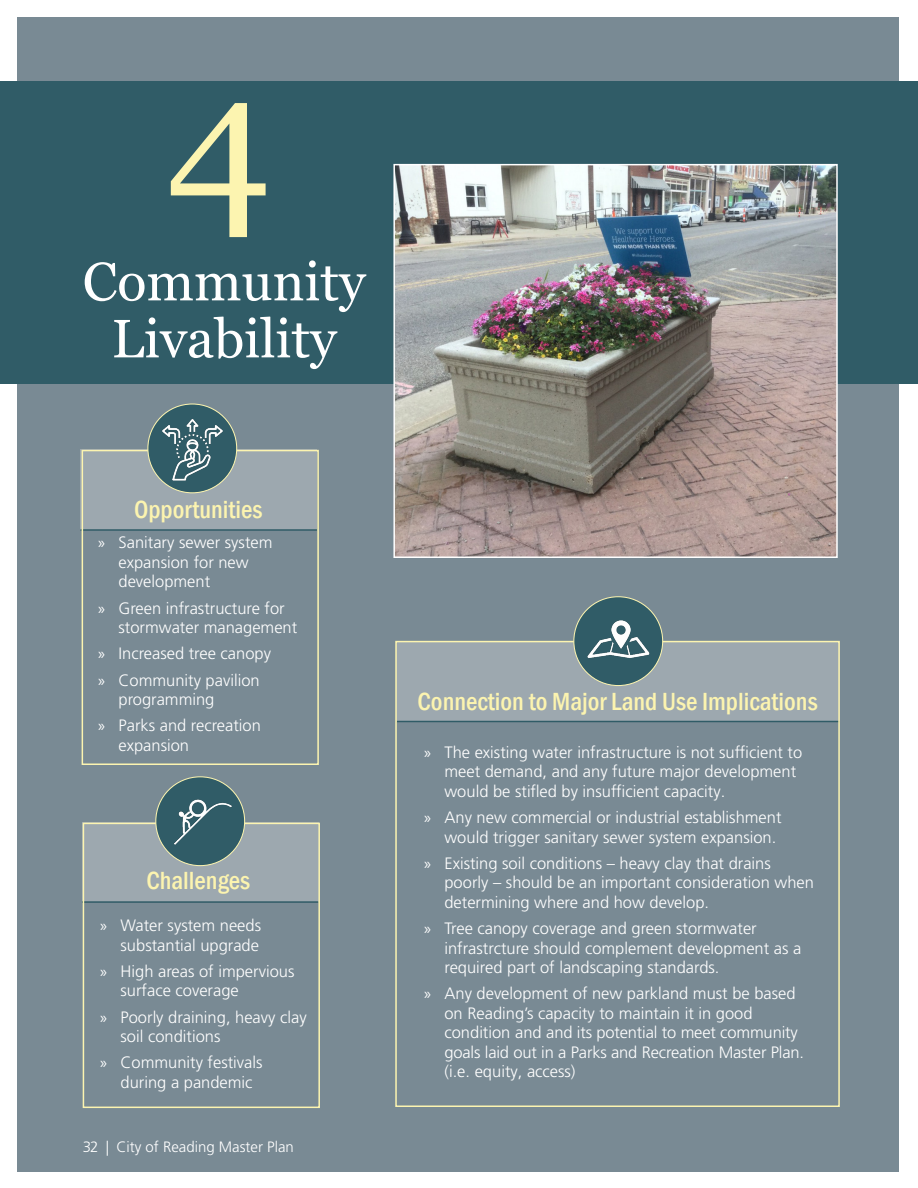
<style>
.page{position:relative;width:918px;height:1188px;background:#fff}
.page>*{position:absolute;margin:0;border:0;box-sizing:border-box;transform-origin:0 0}
.t1{font:187.5px "Georgia";color:#fcf4b0}
.Chapter_title{font:54px/57px "Georgia";color:#fff;text-align:center}
.Box_title{font:500 condensed 25.5px "Franklin Gothic";color:#fcf4b0}
.t2{font:300 16.5px/19.5px "Frutiger LT Pro";color:#fff}
.t3{font:300 15px "Frutiger LT Pro";color:#fff}
.s1{font-family:"Myriad Pro";font-weight:400}
</style>
<div class="page">
<div style="left:17px;top:17px;width:882px;height:1155px;background:#798a94"></div>
<div style="left:0;top:81px;width:918px;height:303px;background:#305c67"></div>
<img style="left:396px;top:167px;width:439px;height:388px">
<div style="left:393px;top:164px;width:445px;height:394px;border:2px solid #fff"></div>
<div style="left:397px;top:641px;width:443px;height:81px;background:#9da8af"></div>
<hr style="left:397px;top:721px;width:443px;height:1px;background:#305c67">
<div style="left:80px;top:450px;width:237px;height:80px;background:#9da8af"></div>
<hr style="left:80px;top:529px;width:237px;height:2px;background:#305c67">
<div style="left:82px;top:823px;width:236px;height:79px;background:#9da8af"></div>
<hr style="left:82px;top:901px;width:236px;height:2px;background:#305c67">
<div style="left:83px;top:823px;width:237px;height:285px;border:2px solid #fcf4b0"></div>
<div style="left:156px;top:777px;width:89px;height:89px;background:#305c67;border-radius:50%"></div>
<img style="left:169px;top:782px;width:68px;height:70px">
<div style="left:82px;top:450px;width:237px;height:315px;border:2px solid #fcf4b0"></div>
<div style="left:148px;top:404px;width:89px;height:89px;background:#305c67;border-radius:50%"></div>
<img style="left:159px;top:415px;width:67px;height:69px">
<div style="left:395px;top:641px;width:445px;height:466px;border:2px solid #fcf4b0"></div>
<div style="left:574px;top:597px;width:89px;height:89px;background:#305c67;border-radius:50%"></div>
<img style="left:585px;top:605px;width:67px;height:69px">
<p class="t1" style="left:166px;top:33px;width:107px">4</p>
<p class="Chapter_title" style="left:83px;top:253px;width:284px">Community<br>Livability</p>
<p class="Box_title" style="left:134px;top:493px;width:130px">Opportunities</p>
<p class="t2" style="left:119px;top:533px;width:155px;text-indent:-20px"><span class="s1">»</span> Sanitary sewer system expansion for new development</p>
<p class="t2" style="left:119px;top:598px;width:180px;text-indent:-20px"><span class="s1">»</span> Green infrastructure for stormwater management</p>
<p class="t2" style="left:98px;top:644px;width:174px"><span class="s1">»</span> Increased tree canopy</p>
<p class="t2" style="left:119px;top:670px;width:143px;text-indent:-20px"><span class="s1">»</span> Community pavilion programming</p>
<p class="t2" style="left:119px;top:716px;width:144px;text-indent:-20px"><span class="s1">»</span> Parks and recreation expansion</p>
<p class="Box_title" style="left:146px;top:864px;width:105px">Challenges</p>
<p class="t2" style="left:100px;top:916px;width:162px;text-align:right"><span class="s1">»</span> Water system needs substantial upgrade</p>
<p class="t2" style="left:121px;top:962px;width:175px;text-indent:-20px"><span class="s1">»</span> High areas of impervious surface coverage</p>
<p class="t2" style="left:121px;top:1007px;width:188px;text-indent:-20px"><span class="s1">»</span> Poorly draining, heavy clay soil conditions</p>
<p class="t2" style="left:121px;top:1053px;width:144px;text-indent:-20px"><span class="s1">»</span> Community festivals during a pandemic</p>
<p class="t3" style="left:83px;top:1138px;width:213px">32 | City of Reading Master Plan</p>
<p class="Box_title" style="left:417px;top:685px;width:402px">Connection to Major Land Use Implications</p>
<p class="t2" style="left:444px;top:743px;width:359px;text-indent:-20px"><span class="s1">»</span> The existing water infrastructure is not sufficient to meet demand, and any future major development would be stifled by insufficient capacity.</p>
<p class="t2" style="left:444px;top:808px;width:339px;text-indent:-20px"><span class="s1">»</span> Any new commercial or industrial establishment would trigger sanitary sewer system expansion.</p>
<p class="t2" style="left:444px;top:854px;width:371px;text-indent:-20px"><span class="s1">»</span> Existing soil conditions – heavy clay that drains poorly – should be an important consideration when determining where and how develop.</p>
<p class="t2" style="left:444px;top:919px;width:358px;text-indent:-20px"><span class="s1">»</span> Tree canopy coverage and green stormwater infrastrcture should complement development as a required part of landscaping standards.</p>
<p class="t2" style="left:444px;top:984px;width:361px;text-indent:-20px"><span class="s1">»</span> Any development of new parkland must be based on Reading’s capacity to maintain it in good condition and and its potential to meet community goals laid out in a Parks and Recreation Master Plan. (i.e. equity, access)</p>
</div>
